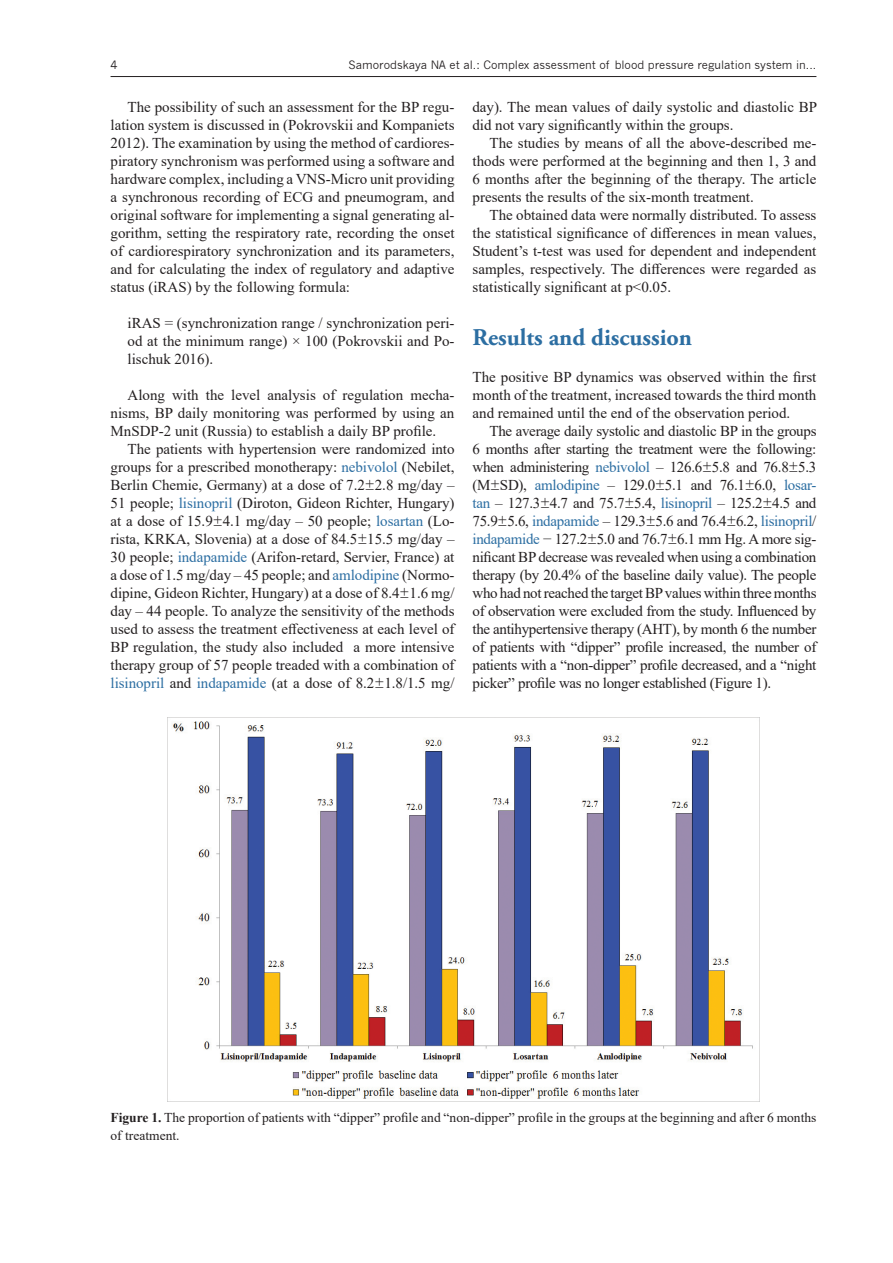
<style>
.page{position:relative;width:893px;height:1263px;background:#fff}
.page>*{position:absolute;margin:0;border:0;box-sizing:border-box;transform-origin:0 0}
.ZAG_1{font:700 24px "Adobe Garamond Pro";color:#2c6ea2}
.normal_0{font:15px/18px "Times New Roman";color:#231f20;text-align:justify}
.FIG{font:13.5px/18px "Times New Roman";color:#231f20}
.t1{font:11.25px "News Gothic";color:#231f20}
.s1{color:#2c6ea2}
.s2{font-family:"Garamond"}
.s3{font-weight:700}
</style>
<div class="page">
<hr style="left:111px;top:76px;width:705px;height:1px;background:#231f20">
<img style="left:167px;top:717px;width:593px;height:385px">
<p class="t1" style="left:111px;top:58px;width:9px">4</p>
<p class="t1" style="left:349px;top:58px;width:469px">Samorodskaya NA et al.: Complex assessment of blood pressure regulation system in...</p>
<p class="normal_0" style="left:111px;top:97px;width:345px;text-indent:17px">The possibility of such an assessment for the BP regu&shy;lation system is discussed in (Pokrovskii and Kompaniets 2012). The examination by using the method of cardiores&shy;piratory synchronism was performed using a software and hardware complex, including a VNS-Micro unit providing a synchronous recording of ECG and pneumogram, and original software for implementing a signal generating al&shy;gorithm, setting the respiratory rate, recording the onset of cardiorespiratory synchronization and its parameters, and for calculating the index of regulatory and adaptive status (iRAS) by the following formula:</p>
<p class="normal_0" style="left:128px;top:313px;width:328px">iRAS = (synchronization range / synchronization peri&shy;od at the minimum range) × 100 (Pokrovskii and Po&shy;lischuk 2016).</p>
<p class="normal_0" style="left:111px;top:385px;width:345px;text-indent:17px">Along with the level analysis of regulation mecha&shy;nisms, BP daily monitoring was performed by using an MnSDP-2 unit (Russia) to establish a daily BP profile.</p>
<p class="normal_0" style="left:111px;top:439px;width:346px;text-indent:17px">The patients with hypertension were randomized into groups for a prescribed monotherapy: <span class="s1">nebivolol</span> (Nebilet, Berlin Chemie, Germany) at a dose of 7.2<span class="s2">±</span>2.8 mg/day – 51 people; <span class="s1">lisinopril</span> (Diroton, Gideon Richter, Hungary) at a dose of 15.9<span class="s2">±</span>4.1 mg/day – 50 people; <span class="s1">losartan</span> (Lo&shy;rista, KRKA, Slovenia) at a dose of 84.5<span class="s2">±</span>15.5 mg/day – 30 people; <span class="s1">indapamide</span> (Arifon-retard, Servier, France) at a dose of 1.5 mg/day – 45 people; and <span class="s1">amlodipine</span> (Normo&shy;dipine, Gideon Richter, Hungary) at a dose of 8.4<span class="s2">±</span>1.6 mg/ day – 44 people. To analyze the sensitivity of the methods used to assess the treatment effectiveness at each level of BP regulation, the study also included a more intensive therapy group of 57 people treaded with a combination of <span class="s1">lisinopril</span> and <span class="s1">indapamide</span> (at a dose of 8.2<span class="s2">±</span>1.8/1.5 mg/</p>
<p class="normal_0" style="left:472px;top:97px;width:346px">day). The mean values of daily systolic and diastolic BP did not vary significantly within the groups.</p>
<p class="normal_0" style="left:472px;top:133px;width:345px;text-indent:17px">The studies by means of all the above-described me&shy;thods were performed at the beginning and then 1, 3 and 6 months after the beginning of the therapy. The article presents the results of the six-month treatment.</p>
<p class="normal_0" style="left:472px;top:205px;width:345px;text-indent:17px">The obtained data were normally distributed. To assess the statistical significance of differences in mean values, Student’s t-test was used for dependent and independent samples, respectively. The differences were regarded as statistically significant at p&lt;0.05.</p>
<p class="ZAG_1" style="left:472px;top:324px;width:221px">Results and discussion</p>
<p class="normal_0" style="left:472px;top:367px;width:345px">The positive BP dynamics was observed within the first month of the treatment, increased towards the third month and remained until the end of the observation period.</p>
<p class="normal_0" style="left:472px;top:421px;width:346px;text-indent:17px">The average daily systolic and diastolic BP in the groups 6 months after starting the treatment were the following: when administering <span class="s1">nebivolol</span> – 126.6<span class="s2">±</span>5.8 and 76.8<span class="s2">±</span>5.3 (M<span class="s2">±</span>SD), <span class="s1">amlodipine</span> – 129.0<span class="s2">±</span>5.1 and 76.1<span class="s2">±</span>6.0, <span class="s1">losar&shy;tan</span> – 127.3<span class="s2">±</span>4.7 and 75.7<span class="s2">±</span>5.4, <span class="s1">lisinopril</span> – 125.2<span class="s2">±</span>4.5 and 75.9<span class="s2">±</span>5.6, <span class="s1">indapamide</span> – 129.3<span class="s2">±</span>5.6 and 76.4<span class="s2">±</span>6.2, <span class="s1">lisinopril</span>/ <span class="s1">indapamide</span> − 127.2<span class="s2">±</span>5.0 and 76.7<span class="s2">±</span>6.1 mm Hg. A more sig&shy;nificant BP decrease was revealed when using a combination therapy (by 20.4% of the baseline daily value). The people who had not reached the target BP values within three months of observation were excluded from the study. Influenced by the antihypertensive therapy (AHT), by month 6 the number of patients with “dipper” profile increased, the number of patients with a “non-dipper” profile decreased, and a “night picker” profile was no longer established (Figure 1).</p>
<p class="FIG" style="left:111px;top:1108px;width:707px"><span class="s3">Figure 1.</span> The proportion of patients with “dipper” profile and “non-dipper” profile in the groups at the beginning and after 6 months of treatment.</p>
</div>
